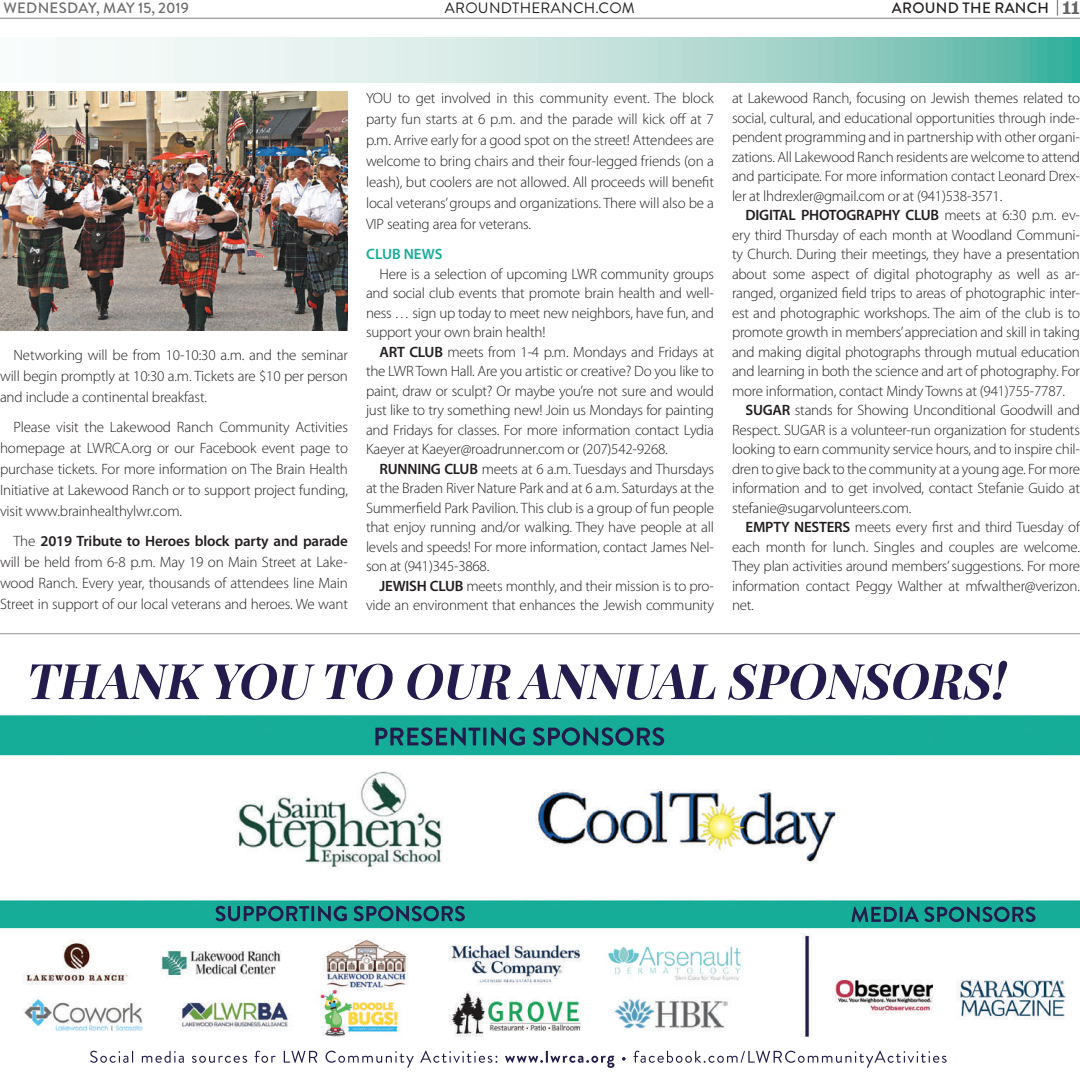
<style>
.page{position:relative;width:1080px;height:1080px;background:#fff}
.page>*{position:absolute;margin:0;border:0;box-sizing:border-box;transform-origin:0 0}
.t1{font:300 15px/19.5px "Myriad Pro";letter-spacing:-.015em;color:#231f20;text-align:justify}
.t2{font:600 15px "Myriad Pro";letter-spacing:-.015em;color:#231f20}
.t3{font:500 15px "Brandon Grotesque";letter-spacing:.015em;color:#6c6d70}
.t4{font:15px "Brandon Grotesque";letter-spacing:.02em;color:#231f20}
.t5{font:500 15px "Brandon Grotesque";letter-spacing:.02em;color:#231f20}
.t6{font:600 15px "Myriad Pro";letter-spacing:.005em;color:#16ac99}
.s1{font-weight:400}
.s2{font-family:"Eames Century Modern";font-weight:700;font-size:18px;color:#636366}
.s3{font-weight:600}
.s4{font-weight:300}
</style>
<div class="page">
<hr style="left:0;top:18px;width:1080px;height:1px;background:#808285">
<svg style="left:81px;top:38px;width:999px;height:45px"></svg>
<hr style="left:0;top:633px;width:1080px;height:1px;background:#939598">
<img style="left:1px;top:660px;width:1079px;height:408px">
<img style="left:357px;top:661px;width:650px;height:39px">
<img style="left:0;top:552px;width:1px;height:528px">
<img style="left:0;top:92px;width:348px;height:238px">
<p class="t3" style="left:3px;top:-2px;width:187px">WEDNESDAY, MAY 15, 2019</p>
<p class="t4" style="left:445px;top:-2px;width:192px">AROUNDTHERANCH.COM</p>
<p class="t5" style="left:892px;top:-2px;width:190px">AROUND THE RANCH <span class="s1">|</span> <span class="s2">11</span></p>
<p class="t1" style="left:0;top:345px;width:350px;line-height:21px;text-indent:14px">Networking will be from 10-10:30 a.m. and the seminar will begin promptly at 10:30 a.m. Tickets are $10 per person and include a continental breakfast.</p>
<p class="t1" style="left:0;top:417px;width:350px;line-height:21px;text-indent:14px">Please visit the Lakewood Ranch Community Activities homepage at LWRCA.org or our Facebook event page to purchase tickets. For more information on The Brain Health Initiative at Lakewood Ranch or to support project funding, visit www.brainhealthylwr.com.</p>
<p class="t1" style="left:0;top:531px;width:350px;line-height:21px;text-indent:14px">The <span class="s3">2019 Tribute to Heroes block party and parade </span>will be held from 6-8 p.m. May 19 on Main Street at Lake&shy;wood Ranch. Every year, thousands of attendees line Main Street in support of our local veterans and heroes. We want</p>
<p class="t1" style="left:366px;top:87px;width:350px;line-height:21px">YOU to get involved in this community event. The block party fun starts at 6 p.m. and the parade will kick off at 7 p.m. Arrive early for a good spot on the street! Attendees are welcome to bring chairs and their four-legged friends (on a leash), but coolers are not allowed. All proceeds will benefit local veterans’groups and organizations. There will also be a VIP seating area for veterans.</p>
<p class="t6" style="left:366px;top:244px;width:78px">CLUB NEWS</p>
<p class="t1" style="left:366px;top:264px;width:350px;text-indent:14px">Here is a selection of upcoming LWR community groups and social club events that promote brain health and well&shy;ness … sign up today to meet new neighbors, have fun, and support your own brain health!</p>
<p class="t1" style="left:366px;top:342px;width:350px;text-indent:14px"><span class="s3">ART CLUB</span> meets from 1-4 p.m. Mondays and Fridays at the LWR Town Hall. Are you artistic or creative? Do you like to paint, draw or sculpt? Or maybe you’re not sure and would just like to try something new! Join us Mondays for painting and Fridays for classes. For more information contact Lydia Kaeyer at Kaeyer@roadrunner.com or (207)542-9268.</p>
<p class="t1" style="left:366px;top:459px;width:350px;text-indent:14px"><span class="s3">RUNNING CLUB</span> meets at 6 a.m. Tuesdays and Thursdays at the Braden River Nature Park and at 6 a.m. Saturdays at the Summerfield Park Pavilion. This club is a group of fun people that enjoy running and/or walking. They have people at all levels and speeds! For more information, contact James Nel&shy;son at (941)345-3868.</p>
<p class="t1" style="left:366px;top:576px;width:349px;text-align:right"><span class="s3">JEWISH CLUB</span> meets monthly, and their mission is to pro&shy;vide an environment that enhances the Jewish community</p>
<p class="t1" style="left:732px;top:88px;width:350px">at Lakewood Ranch, focusing on Jewish themes related to social, cultural, and educational opportunities through inde&shy;pendent programming and in partnership with other organi&shy;zations. All Lakewood Ranch residents are welcome to attend and participate. For more information contact Leonard Drex&shy;ler at lhdrexler@gmail.com or at (941)538-3571.</p>
<p class="t2" style="left:746px;top:205px;width:336px">DIGITAL PHOTOGRAPHY CLUB <span class="s4">meets at 6:30 p.m. ev-</span></p>
<p class="t1" style="left:732px;top:225px;width:349px">ery third Thursday of each month at Woodland Communi-</p>
<p class="t1" style="left:732px;top:244px;width:350px">ty Church. During their meetings, they have a presentation</p>
<p class="t1" style="left:732px;top:264px;width:349px">about some aspect of digital photography as well as ar-</p>
<p class="t1" style="left:732px;top:283px;width:349px">ranged, organized field trips to areas of photographic inter-</p>
<p class="t1" style="left:732px;top:303px;width:350px">est and photographic workshops. The aim of the club is to</p>
<p class="t1" style="left:732px;top:322px;width:349px">promote growth in members’appreciation and skill in taking</p>
<p class="t1" style="left:732px;top:342px;width:349px">and making digital photographs through mutual education</p>
<p class="t1" style="left:732px;top:361px;width:349px">and learning in both the science and art of photography. For</p>
<p class="t1" style="left:732px;top:381px;width:335px">more information, contact Mindy Towns at (941)755-7787.</p>
<p class="t1" style="left:746px;top:400px;width:336px"><span class="s3">SUGAR</span> stands for Showing Unconditional Goodwill and</p>
<p class="t1" style="left:732px;top:420px;width:349px">Respect. SUGAR is a volunteer-run organization for students</p>
<p class="t1" style="left:732px;top:439px;width:349px">looking to earn community service hours, and to inspire chil-</p>
<p class="t1" style="left:732px;top:459px;width:350px">dren to give back to the community at a young age. For more</p>
<p class="t1" style="left:732px;top:478px;width:349px">information and to get involved, contact Stefanie Guido at</p>
<p class="t1" style="left:732px;top:498px;width:181px">stefanie@sugarvolunteers.com.</p>
<p class="t1" style="left:746px;top:517px;width:336px"><span class="s3">EMPTY NESTERS</span> meets every first and third Tuesday of</p>
<p class="t1" style="left:732px;top:537px;width:350px">each month for lunch. Singles and couples are welcome.</p>
<p class="t1" style="left:732px;top:556px;width:350px">They plan activities around members’suggestions. For more</p>
<p class="t1" style="left:732px;top:576px;width:350px">information contact Peggy Walther at mfwalther@verizon.</p>
<p class="t1" style="left:732px;top:595px;width:23px">net.</p>
</div>
